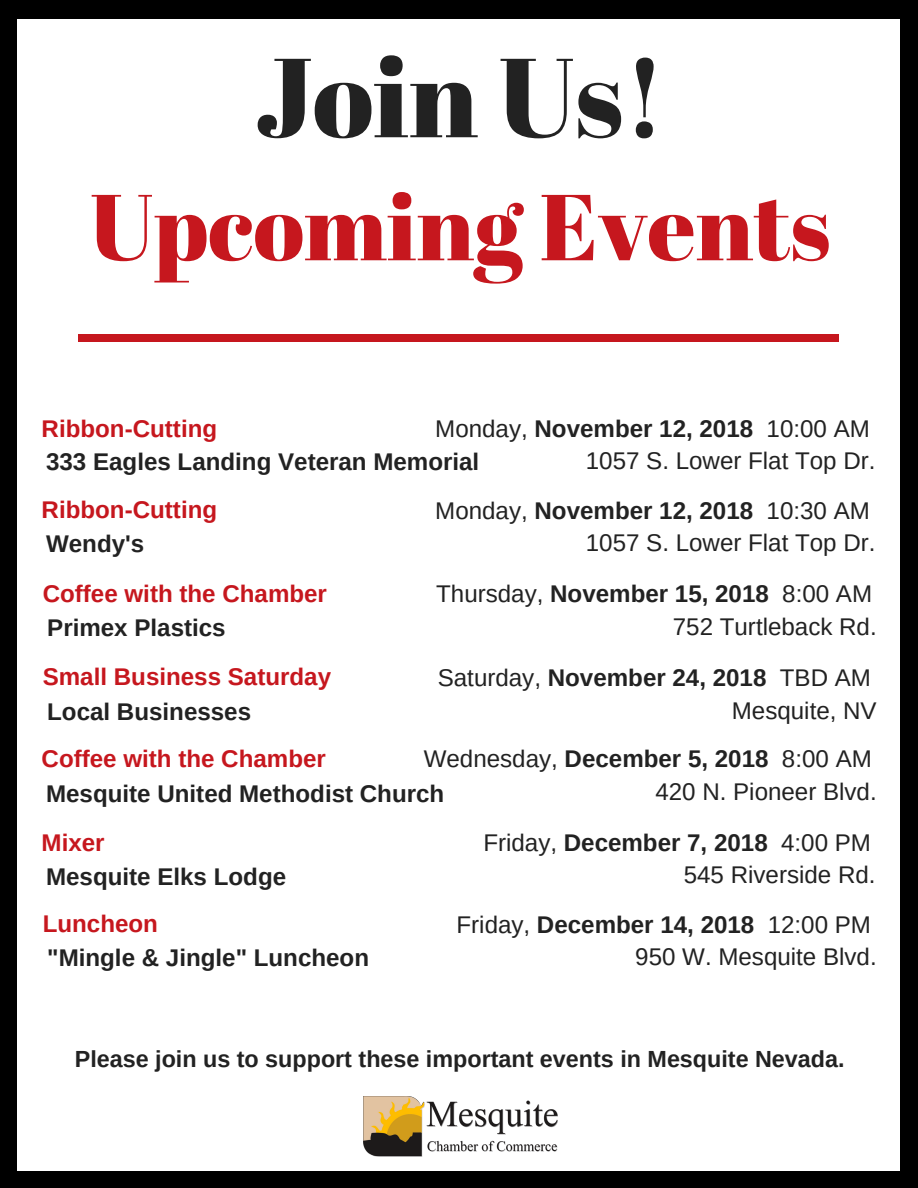
<style>
.page{position:relative;width:918px;height:1188px;background:#fff}
.page>*{position:absolute;margin:0;border:0;box-sizing:border-box;transform-origin:0 0}
.t1{font:112.05px "Abril Fatface";color:#222}
.t2{font:93.45px "Abril Fatface";color:#c6171e}
.t3{font:700 24.15px "Arimo";color:#222}
.t4{font:24.15px "Arimo";color:#222}
.t5{font:700 24.15px "Arimo";color:#c6171e}
.t6{font:700 23.4px "Arimo";color:#222}
.s1{font-weight:400}
.s2{font-weight:700}
</style>
<div class="page">
<div style="left:900px;top:1171px;width:18px;height:17px;background:#000"></div>
<div style="left:0;top:18px;width:17px;height:1155px;background:#000"></div>
<div style="left:0;top:1171px;width:17px;height:17px;background:#000"></div>
<div style="left:900px;top:18px;width:18px;height:1155px;background:#000"></div>
<div style="left:16px;top:1171px;width:885px;height:17px;background:#000"></div>
<div style="left:900px;top:0;width:18px;height:19px;background:#000"></div>
<div style="left:0;top:0;width:17px;height:19px;background:#000"></div>
<div style="left:16px;top:0;width:885px;height:19px;background:#000"></div>
<img style="left:363px;top:1097px;width:195px;height:59px">
<div style="left:78px;top:334px;width:46px;height:8px;background:#c6171e"></div>
<div style="left:793px;top:334px;width:46px;height:8px;background:#c6171e"></div>
<div style="left:122px;top:334px;width:317px;height:8px;background:#c6171e"></div>
<div style="left:438px;top:334px;width:317px;height:8px;background:#c6171e"></div>
<div style="left:754px;top:334px;width:40px;height:8px;background:#c6171e"></div>
<h1 class="t1" style="left:255px;top:19px;width:412px">Join Us!</h1>
<h2 class="t2" style="left:90px;top:161px;width:742px">Upcoming Events</h2>
<p class="t5" style="left:42px;top:415px;width:177px">Ribbon-Cutting</p>
<p class="t3" style="left:435px;top:415px;width:436px"><span class="s1">Monday,</span> November 12, 2018 <span class="s1">10:00 AM</span></p>
<p class="t3" style="left:46px;top:448px;width:435px">333 Eagles Landing Veteran Memorial</p>
<p class="t4" style="left:586px;top:447px;width:291px">1057 S. Lower Flat Top Dr.</p>
<p class="t5" style="left:42px;top:496px;width:177px">Ribbon-Cutting</p>
<p class="t3" style="left:435px;top:497px;width:436px"><span class="s1">Monday,</span> November 12, 2018 <span class="s1">10:30 AM</span></p>
<p class="t3" style="left:46px;top:531px;width:100px">Wendy's</p>
<p class="t4" style="left:586px;top:529px;width:291px">1057 S. Lower Flat Top Dr.</p>
<p class="t5" style="left:43px;top:580px;width:286px">Coffee with the Chamber</p>
<p class="t4" style="left:436px;top:580px;width:437px">Thursday, <span class="s2">November 15, 2018</span> 8:00 AM</p>
<p class="t3" style="left:47px;top:614px;width:180px">Primex Plastics</p>
<p class="t4" style="left:673px;top:613px;width:205px">752 Turtleback Rd.</p>
<p class="t5" style="left:43px;top:663px;width:290px">Small Business Saturday</p>
<p class="t3" style="left:438px;top:664px;width:435px"><span class="s1">Saturday,</span> November 24, 2018 <span class="s1">TBD AM</span></p>
<p class="t3" style="left:47px;top:698px;width:205px">Local Businesses</p>
<p class="t4" style="left:732px;top:697px;width:146px">Mesquite, NV</p>
<p class="t5" style="left:42px;top:745px;width:286px">Coffee with the Chamber</p>
<p class="t4" style="left:424px;top:745px;width:450px">Wednesday, <span class="s2">December 5, 2018</span> 8:00 AM</p>
<p class="t3" style="left:46px;top:780px;width:400px">Mesquite United Methodist Church</p>
<p class="t4" style="left:655px;top:778px;width:223px">420 N. Pioneer Blvd.</p>
<p class="t5" style="left:42px;top:829px;width:65px">Mixer</p>
<p class="t3" style="left:483px;top:829px;width:389px"><span class="s1">Friday,</span> December 7, 2018 <span class="s1">4:00 PM</span></p>
<p class="t3" style="left:46px;top:864px;width:242px">Mesquite Elks Lodge</p>
<p class="t4" style="left:684px;top:861px;width:193px">545 Riverside Rd.</p>
<p class="t5" style="left:43px;top:910px;width:117px">Luncheon</p>
<p class="t3" style="left:457px;top:911px;width:416px"><span class="s1">Friday,</span> December 14, 2018 <span class="s1">12:00 PM</span></p>
<p class="t3" style="left:47px;top:945px;width:323px">"Mingle &amp; Jingle" Luncheon</p>
<p class="t4" style="left:635px;top:943px;width:243px">950 W. Mesquite Blvd.</p>
<p class="t6" style="left:75px;top:1045px;width:771px">Please join us to support these important events in Mesquite Nevada.</p>
</div>
